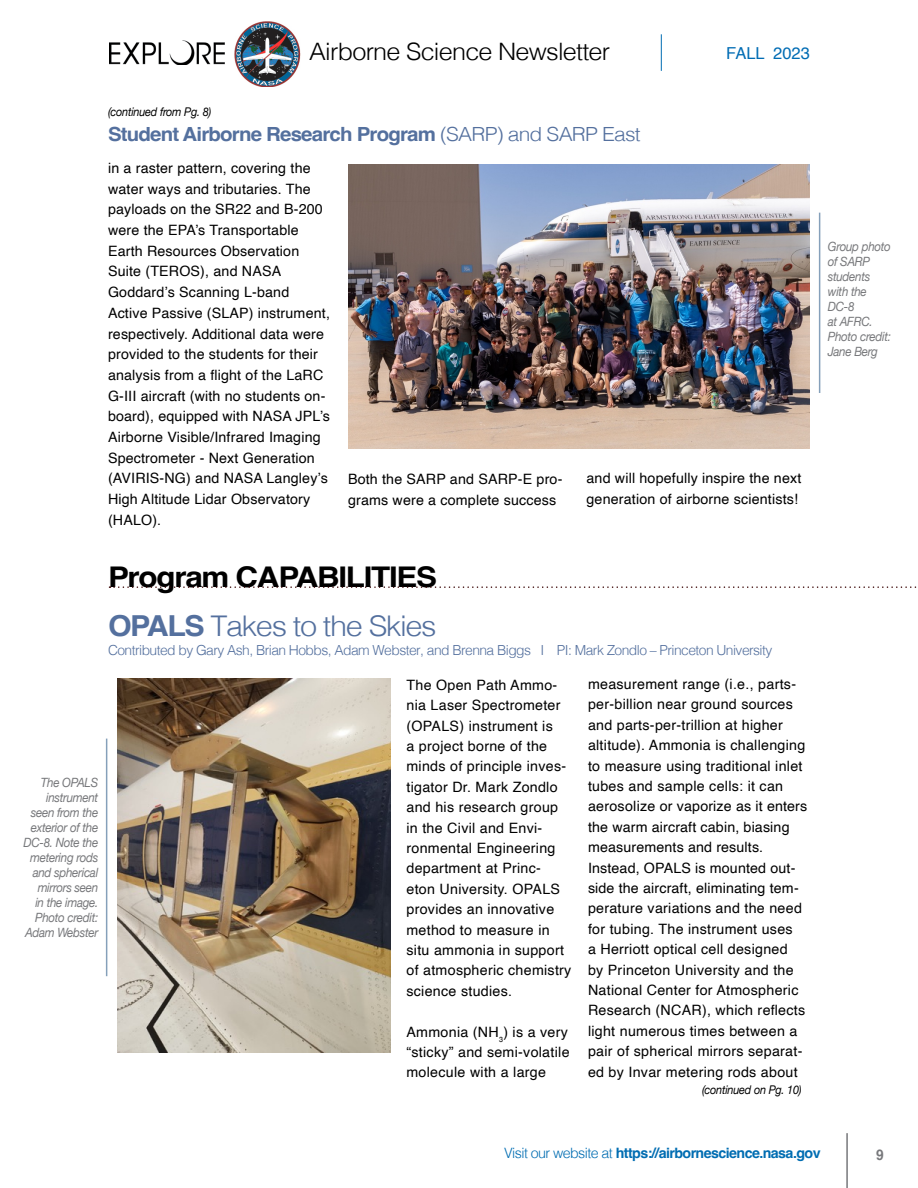
<style>
.page{position:relative;width:918px;height:1188px;background:#fff}
.page>*{position:absolute;margin:0;border:0;box-sizing:border-box;transform-origin:0 0}
.t1{font:700 28.5px/49.2px "Helvetica";letter-spacing:-.04em;color:#000;scale:1.1 1}
.t2{font:300 24px "Helvetica";letter-spacing:-.03em;color:#000;scale:1.05 1}
.t3{font:700 19.5px "Helvetica";letter-spacing:-.04em;color:#54709e;scale:1.05 1}
.t4{font:16.5px "Helvetica";color:#006cb4}
.t5{font:700 15px "Helvetica";color:#77787b;scale:.91 1}
.t6{font:14.25px/20.4px "Helvetica";letter-spacing:.02em;color:#000}
.t7{font:700 14.25px "Helvetica";letter-spacing:-.04em;color:#016db2}
.t8{font:300 13.8px "Helvetica";letter-spacing:-.04em;color:#54709e}
.t9{font:italic 12.75px/15px "Helvetica Neue";letter-spacing:-.025em;color:#77787b;scale:.91 1}
.t10{font:italic 12px "Helvetica Neue";letter-spacing:-.02em;color:#000;scale:.91 1}
.s1{font-weight:300}
.s2{font-size:28.95px;color:#54709e}
.s3{font-weight:300;color:#54709e}
</style>
<div class="page">
<img style="left:348px;top:165px;width:462px;height:283px">
<img style="left:234px;top:21px;width:67px;height:65px">
<img style="left:109px;top:41px;width:115px;height:23px">
<hr style="left:661px;top:34px;width:1px;height:37px;background:#016db2">
<hr style="left:819px;top:213px;width:1px;height:180px;background:#85a0ba">
<svg style="left:110px;top:586px;width:807px;height:2px"></svg>
<hr style="left:846px;top:1133px;width:2px;height:55px;background:#77787b">
<img style="left:117px;top:678px;width:273px;height:374px">
<hr style="left:106px;top:739px;width:1px;height:237px;background:#85a0ba">
<h2 class="t2" style="left:309px;top:31px;width:288px">Airborne Science Newsletter</h2>
<p class="t4" style="left:726px;top:40px;width:85px">FALL 2023</p>
<p class="t9" style="left:24px;top:776px;width:84px;text-align:right">The OPALS instrument seen from the exterior of the<br>DC-8. Note the metering rods and spherical mirrors seen<br>in the image.<br>Photo credit:<br>Adam Webster</p>
<p class="t10" style="left:108px;top:104px;width:115px">(continued from Pg. 8)</p>
<h3 class="t3" style="left:108px;top:122px;width:509px">Student Airborne Research Program <span class="s1">(SARP) and SARP East</span></h3>
<p class="t6" style="left:108px;top:158px;width:223px">in a raster pattern, covering the water ways and tributaries. The payloads on the SR22 and B-200 were the EPA’s Transportable<br>Earth Resources Observation<br>Suite (TEROS), and NASA<br>Goddard’s Scanning L-band<br>Active Passive (SLAP) instrument, respectively. Additional data were provided to the students for their analysis from a flight of the LaRC<br>G-III aircraft (with no students on&shy;board), equipped with NASA JPL’s<br>Airborne Visible/Infrared Imaging<br>Spectrometer - Next Generation (AVIRIS-NG) and NASA Langley’s<br>High Altitude Lidar Observatory (HALO).</p>
<h1 class="t1" style="left:108px;top:555px;width:301px">Program CAPABILITIES<br><span class="s2">OPALS</span> <span class="s3">Takes to the Skies</span></h1>
<p class="t6" style="left:348px;top:469px;width:216px">Both the SARP and SARP-E pro&shy;grams were a complete success</p>
<p class="t6" style="left:587px;top:468px;width:216px">and will hopefully inspire the next generation of airborne scientists!</p>
<p class="t8" style="left:108px;top:638px;width:666px">Contributed by Gary Ash, Brian Hobbs, Adam Webster, and Brenna Biggs I PI: Mark Zondlo – Princeton University</p>
<p class="t6" style="left:588px;top:674px;width:221px">measurement range (i.e., parts&shy;per-billion near ground sources and parts-per-trillion at higher altitude). Ammonia is challenging to measure using traditional inlet tubes and sample cells: it can aerosolize or vaporize as it enters the warm aircraft cabin, biasing measurements and results.<br>Instead, OPALS is mounted out&shy;side the aircraft, eliminating tem&shy;perature variations and the need for tubing. The instrument uses<br>a Herriott optical cell designed<br>by Princeton University and the<br>National Center for Atmospheric<br>Research (NCAR), which reflects light numerous times between a pair of spherical mirrors separat&shy;ed by Invar metering rods about</p>
<p class="t6" style="left:406px;top:675px;width:166px">The Open Path Ammo&shy;nia Laser Spectrometer (OPALS) instrument is<br>a project borne of the minds of principle inves&shy;tigator Dr. Mark Zondlo and his research group in the Civil and Envi&shy;ronmental Engineering department at Princ&shy;eton University. OPALS provides an innovative method to measure in situ ammonia in support of atmospheric chemistry science studies.</p>
<p class="t6" style="left:406px;top:1022px;width:165px;text-align:justify">Ammonia (NH₃) is a very “sticky” and semi-volatile molecule with a large</p>
<p class="t10" style="left:702px;top:1082px;width:111px">(continued on Pg. 10)</p>
<p class="t9" style="left:828px;top:240px;width:71px">Group photo of SARP students with the<br>DC-8<br>at AFRC.<br>Photo credit:<br>Jane Berg</p>
<p class="t7" style="left:504px;top:1145px;width:318px"><span class="s1">Visit our website at</span> https://airbornescience.nasa.gov</p>
<p class="t5" style="left:876px;top:1145px;width:10px">9</p>
</div>
